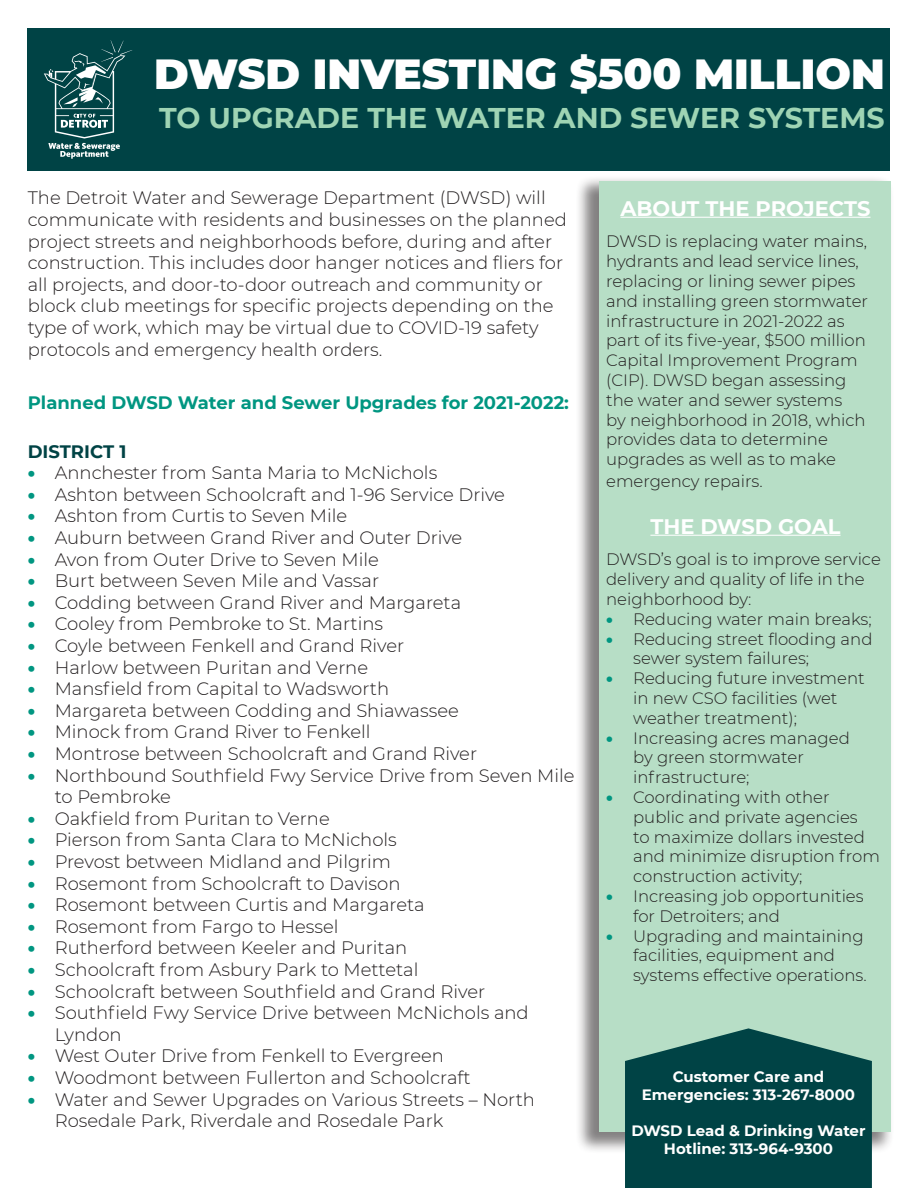
<style>
.page{position:relative;width:918px;height:1188px;background:#fff}
.page>*{position:absolute;margin:0;border:0;box-sizing:border-box;transform-origin:0 0}
.t1{font:900 42px "Montserrat";color:#fff}
.t2{font:700 28.5px "Montserrat";color:#9fd4b4}
.t3{font:700 21px "Montserrat";color:#fff}
.t4{font:300 18px/21.6px "Montserrat";color:#231f20}
.t5{font:700 18px "Montserrat";color:#009681}
.t6{font:700 18px "Montserrat";color:#004345}
.t7{font:300 16.5px/19.8px "Montserrat";color:#231f20}
.t8{font:700 15px/18px "Montserrat";color:#fff;text-align:center}
.s1{font-weight:900;color:#009681}
</style>
<div class="page">
<div style="left:28px;top:28px;width:862px;height:143px;background:#004345"></div>
<div style="left:575px;top:175px;width:320px;height:979px;background:#231f20;opacity:.75"></div>
<div style="left:600px;top:181px;width:291px;height:950px;background:#b7dec6"></div>
<svg style="left:44px;top:40px;width:88px;height:119px"></svg>
<hr style="left:620px;top:217px;width:250px;height:1px;background:#fff">
<hr style="left:650px;top:535px;width:191px;height:1px;background:#fff">
<svg style="left:625px;top:1028px;width:247px;height:160px"></svg>
<p class="t1" style="left:154px;top:42px;width:732px">DWSD INVESTING $500 MILLION</p>
<p class="t2" style="left:159px;top:97px;width:727px">TO UPGRADE THE WATER AND SEWER SYSTEMS</p>
<p class="t4" style="left:28px;top:187px;width:541px">The Detroit Water and Sewerage Department (DWSD) will communicate with residents and businesses on the planned project streets and neighborhoods before, during and after construction. This includes door hanger notices and fliers for all projects, and door-to-door outreach and community or block club meetings for specific projects depending on the type of work, which may be virtual due to COVID-19 safety protocols and emergency health orders.</p>
<p class="t5" style="left:28px;top:390px;width:543px">Planned DWSD Water and Sewer Upgrades for 2021-2022:</p>
<p class="t6" style="left:28px;top:438px;width:100px">DISTRICT 1</p>
<p class="t4" style="left:28px;top:461px;width:411px"><span class="s1">•</span> Annchester from Santa Maria to McNichols</p>
<p class="t4" style="left:28px;top:483px;width:479px"><span class="s1">•</span> Ashton between Schoolcraft and 1-96 Service Drive</p>
<p class="t4" style="left:28px;top:505px;width:321px"><span class="s1">•</span> Ashton from Curtis to Seven Mile</p>
<p class="t4" style="left:28px;top:526px;width:436px"><span class="s1">•</span> Auburn between Grand River and Outer Drive</p>
<p class="t4" style="left:28px;top:548px;width:353px"><span class="s1">•</span> Avon from Outer Drive to Seven Mile</p>
<p class="t4" style="left:28px;top:569px;width:353px"><span class="s1">•</span> Burt between Seven Mile and Vassar</p>
<p class="t4" style="left:28px;top:591px;width:435px"><span class="s1">•</span> Codding between Grand River and Margareta</p>
<p class="t4" style="left:28px;top:613px;width:357px"><span class="s1">•</span> Cooley from Pembroke to St. Martins</p>
<p class="t4" style="left:28px;top:634px;width:378px"><span class="s1">•</span> Coyle between Fenkell and Grand River</p>
<p class="t4" style="left:28px;top:656px;width:342px"><span class="s1">•</span> Harlow between Puritan and Verne</p>
<p class="t4" style="left:28px;top:677px;width:363px"><span class="s1">•</span> Mansfield from Capital to Wadsworth</p>
<p class="t4" style="left:28px;top:699px;width:433px"><span class="s1">•</span> Margareta between Codding and Shiawassee</p>
<p class="t4" style="left:28px;top:721px;width:344px"><span class="s1">•</span> Minock from Grand River to Fenkell</p>
<p class="t4" style="left:28px;top:742px;width:451px"><span class="s1">•</span> Montrose between Schoolcraft and Grand River</p>
<p class="t4" style="left:55px;top:764px;width:521px;text-indent:-27px"><span class="s1">•</span> Northbound Southfield Fwy Service Drive from Seven Mile to Pembroke</p>
<p class="t4" style="left:28px;top:807px;width:304px"><span class="s1">•</span> Oakfield from Puritan to Verne</p>
<p class="t4" style="left:28px;top:829px;width:371px"><span class="s1">•</span> Pierson from Santa Clara to McNichols</p>
<p class="t4" style="left:28px;top:850px;width:365px"><span class="s1">•</span> Prevost between Midland and Pilgrim</p>
<p class="t4" style="left:28px;top:872px;width:374px"><span class="s1">•</span> Rosemont from Schoolcraft to Davison</p>
<p class="t4" style="left:28px;top:893px;width:399px"><span class="s1">•</span> Rosemont between Curtis and Margareta</p>
<p class="t4" style="left:28px;top:915px;width:312px"><span class="s1">•</span> Rosemont from Fargo to Hessel</p>
<p class="t4" style="left:28px;top:937px;width:381px"><span class="s1">•</span> Rutherford between Keeler and Puritan</p>
<p class="t4" style="left:28px;top:958px;width:392px"><span class="s1">•</span> Schoolcraft from Asbury Park to Mettetal</p>
<p class="t4" style="left:28px;top:980px;width:459px"><span class="s1">•</span> Schoolcraft between Southfield and Grand River</p>
<p class="t4" style="left:55px;top:1001px;width:476px;text-indent:-27px"><span class="s1">•</span> Southfield Fwy Service Drive between McNichols and<br>Lyndon</p>
<p class="t4" style="left:28px;top:1045px;width:418px"><span class="s1">•</span> West Outer Drive from Fenkell to Evergreen</p>
<p class="t4" style="left:28px;top:1066px;width:444px"><span class="s1">•</span> Woodmont between Fullerton and Schoolcraft</p>
<p class="t4" style="left:55px;top:1088px;width:482px;text-indent:-27px"><span class="s1">•</span> Water and Sewer Upgrades on Various Streets – North<br>Rosedale Park, Riverdale and Rosedale Park</p>
<p class="t3" style="left:620px;top:193px;width:252px">ABOUT THE PROJECTS</p>
<p class="t7" style="left:606px;top:231px;width:264px">DWSD is replacing water mains, hydrants and lead service lines, replacing or lining sewer pipes and installing green stormwater infrastructure in 2021-2022 as part of its five-year, $500 million<br>Capital Improvement Program (CIP). DWSD began assessing the water and sewer systems<br>by neighborhood in 2018, which provides data to determine upgrades as well as to make</p>
<p class="t7" style="left:606px;top:471px;width:158px">emergency repairs.</p>
<p class="t3" style="left:650px;top:511px;width:192px">THE DWSD GOAL</p>
<p class="t7" style="left:606px;top:549px;width:276px">DWSD’s goal is to improve service delivery and quality of life in the neighborhood by:</p>
<p class="t7" style="left:606px;top:609px;width:267px"><span class="s1">•</span> Reducing water main breaks;</p>
<p class="t7" style="left:633px;top:628px;width:241px;text-indent:-27px"><span class="s1">•</span> Reducing street flooding and sewer system failures;</p>
<p class="t7" style="left:633px;top:668px;width:233px;text-indent:-27px"><span class="s1">•</span> Reducing future investment in new CSO facilities (wet weather treatment);</p>
<p class="t7" style="left:633px;top:727px;width:218px;text-indent:-27px"><span class="s1">•</span> Increasing acres managed by green stormwater infrastructure;</p>
<p class="t7" style="left:633px;top:787px;width:248px;text-indent:-27px"><span class="s1">•</span> Coordinating with other public and private agencies<br>to maximize dollars invested and minimize disruption from construction activity;</p>
<p class="t7" style="left:633px;top:886px;width:232px;text-indent:-27px"><span class="s1">•</span> Increasing job opportunities for Detroiters; and</p>
<p class="t7" style="left:633px;top:925px;width:235px;text-indent:-27px"><span class="s1">•</span> Upgrading and maintaining facilities, equipment and systems effective operations.</p>
<p class="t8" style="left:642px;top:1066px;width:215px">Customer Care and<br>Emergencies: 313-267-8000</p>
<p class="t8" style="left:631px;top:1120px;width:236px">DWSD Lead &amp; Drinking Water<br>Hotline: 313-964-9300</p>
</div>
